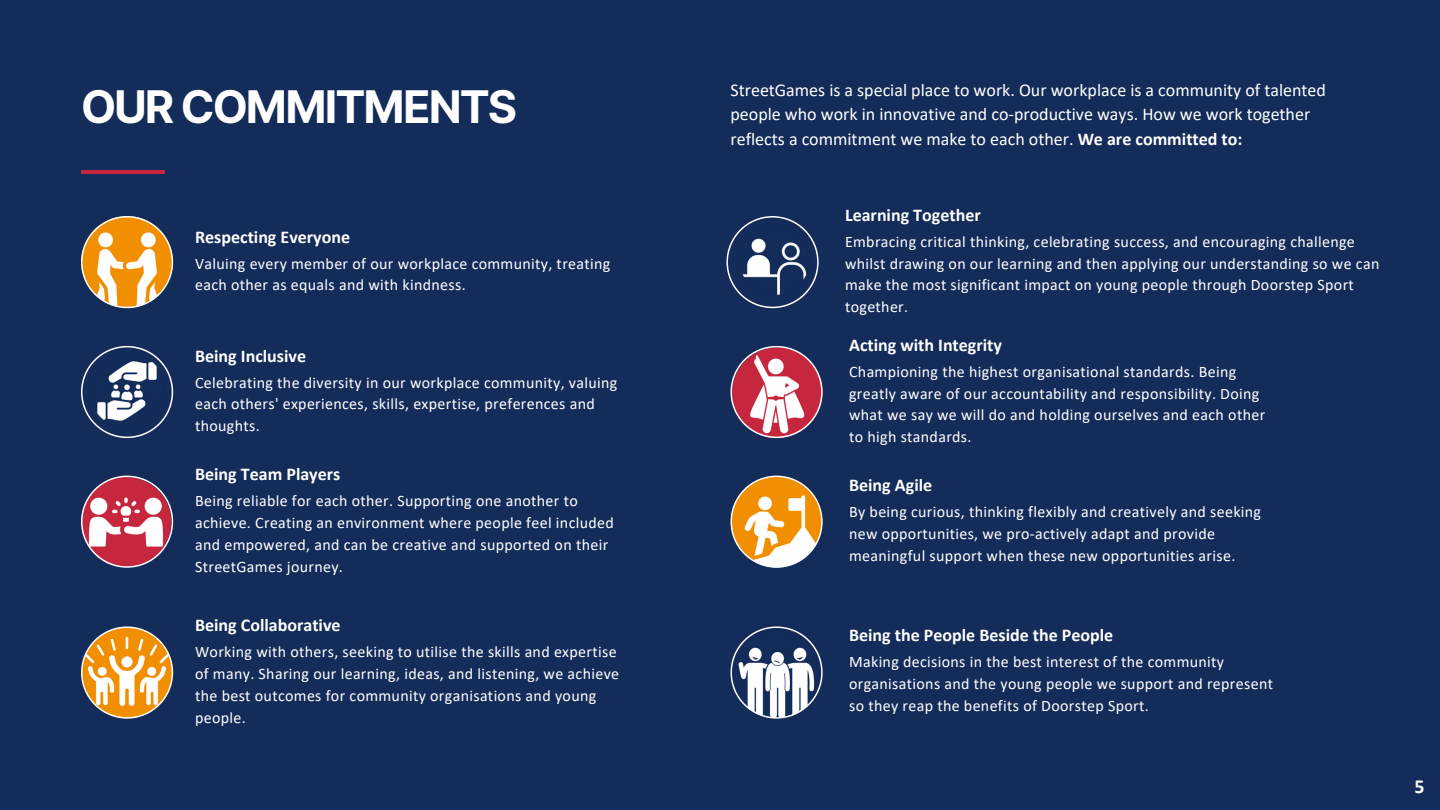
<style>
.page{position:relative;width:1440px;height:810px;background:#142c5a}
.page>*{position:absolute;margin:0;border:0;box-sizing:border-box;transform-origin:0 0}
.t1{font:700 45px "Inter";letter-spacing:-.045em;color:#fff}
.t2{font:700 20px "Calibri";color:#fff}
.t3{font:18px/24.8px "Calibri";color:#fff}
.t4{font:700 18px "Calibri";color:#fff}
.t5{font:16px/21.8px "Calibri";letter-spacing:.02em;color:#fff}
.s1{font-weight:700}
</style>
<div class="page">
<hr style="left:81px;top:170px;width:84px;height:4px;background:#c7273e">
<svg style="left:81px;top:216px;width:92px;height:92px"></svg>
<svg style="left:81px;top:346px;width:92px;height:92px"></svg>
<svg style="left:81px;top:476px;width:92px;height:92px"></svg>
<svg style="left:81px;top:626px;width:92px;height:93px"></svg>
<svg style="left:726px;top:216px;width:93px;height:92px"></svg>
<svg style="left:730px;top:346px;width:93px;height:92px"></svg>
<svg style="left:730px;top:476px;width:93px;height:92px"></svg>
<svg style="left:730px;top:626px;width:93px;height:93px"></svg>
<h1 class="t1" style="left:81px;top:80px;width:438px">OUR COMMITMENTS</h1>
<p class="t3" style="left:730px;top:79px;width:597px">StreetGames is a special place to work. Our workplace is a community of talented people who work in innovative and co-productive ways. How we work together reflects a commitment we make to each other. <span class="s1">We are committed to:</span></p>
<p class="t4" style="left:195px;top:229px;width:157px">Respecting Everyone</p>
<h2 class="t5" style="left:195px;top:254px;width:417px">Valuing every member of our workplace community, treating each other as equals and with kindness.</h2>
<h2 class="t4" style="left:195px;top:348px;width:113px">Being Inclusive</h2>
<p class="t5" style="left:195px;top:373px;width:424px">Celebrating the diversity in our workplace community, valuing each others' experiences, skills, expertise, preferences and thoughts.</p>
<p class="t4" style="left:195px;top:467px;width:147px">Being Team Players</p>
<p class="t5" style="left:195px;top:492px;width:420px">Being reliable for each other. Supporting one another to achieve. Creating an environment where people feel included and empowered, and can be creative and supported on their StreetGames journey.</p>
<p class="t4" style="left:195px;top:618px;width:147px">Being Collaborative</p>
<h2 class="t5" style="left:195px;top:642px;width:426px">Working with others, seeking to utilise the skills and expertise of many. Sharing our learning, ideas, and listening, we achieve the best outcomes for community organisations and young people.</h2>
<h2 class="t4" style="left:845px;top:207px;width:137px">Learning Together</h2>
<p class="t5" style="left:845px;top:232px;width:536px">Embracing critical thinking, celebrating success, and encouraging challenge whilst drawing on our learning and then applying our understanding so we can make the most significant impact on young people through Doorstep Sport together.</p>
<h3 class="t4" style="left:849px;top:337px;width:154px">Acting with Integrity</h3>
<p class="t5" style="left:849px;top:362px;width:418px">Championing the highest organisational standards. Being greatly aware of our accountability and responsibility. Doing what we say we will do and holding ourselves and each other to high standards.</p>
<p class="t4" style="left:849px;top:478px;width:85px">Being Agile</p>
<p class="t5" style="left:849px;top:502px;width:414px">By being curious, thinking flexibly and creatively and seeking new opportunities, we pro-actively adapt and provide meaningful support when these new opportunities arise.</p>
<p class="t4" style="left:849px;top:628px;width:266px">Being the People Beside the People</p>
<h2 class="t5" style="left:849px;top:652px;width:425px">Making decisions in the best interest of the community organisations and the young people we support and represent so they reap the benefits of Doorstep Sport.</h2>
<p class="t2" style="left:1415px;top:778px;width:12px">5</p>
</div>
